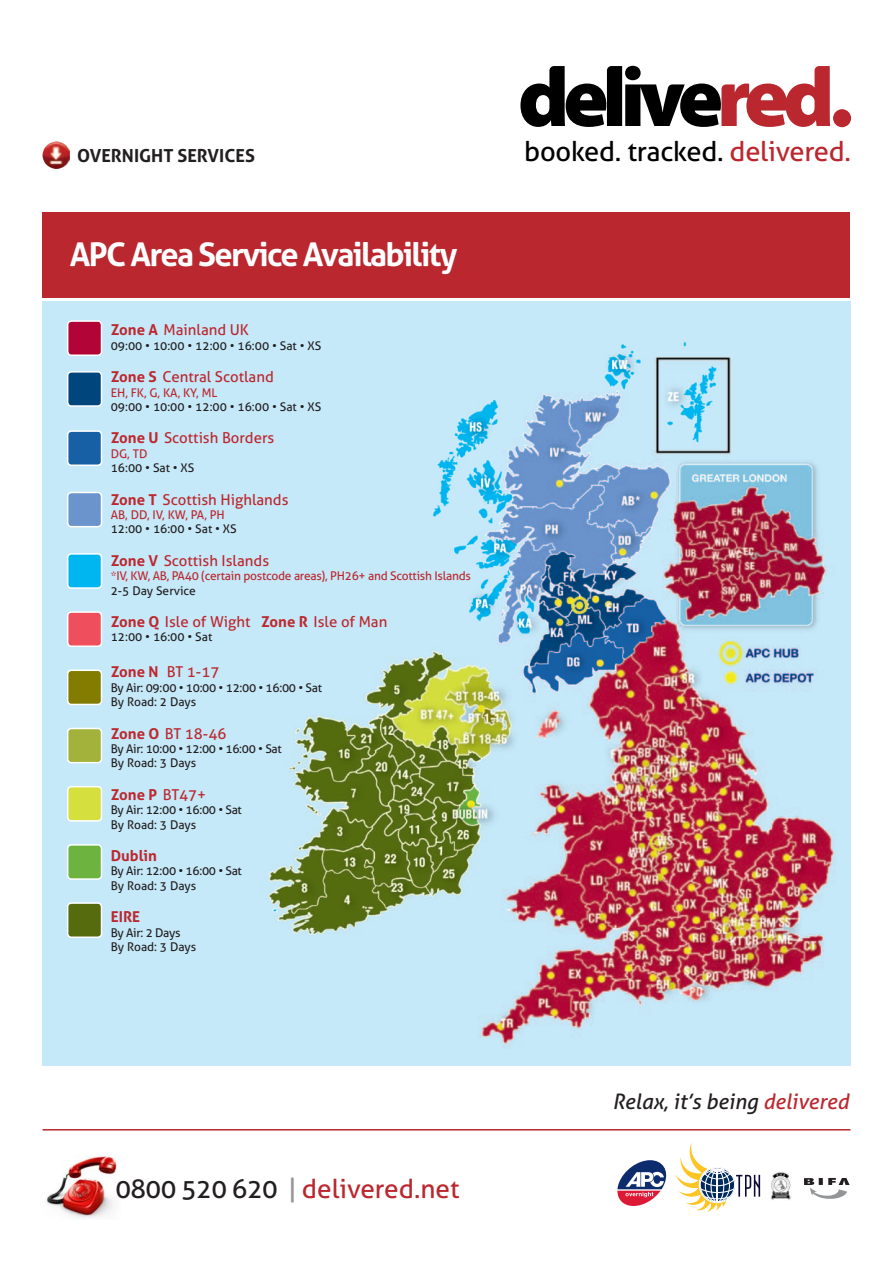
<style>
.page{position:relative;width:893px;height:1263px;background:#fff}
.page>*{position:absolute;margin:0;border:0;box-sizing:border-box;transform-origin:0 0}
.t1{font:700 32.55px "Aller";letter-spacing:-.05em;color:#fff}
.t2{font:27.3px "Aller";letter-spacing:-.01em;color:#000}
.t3{font:26.1px "Aller";letter-spacing:-.015em;color:#bb272e}
.t4{font:italic 21.15px "Aller";color:#231f20}
.t5{font:700 18px "Aller";color:#231f20}
.t6{font:15px "Aller";color:#bc282e}
.t7{font:700 15px "Aller";color:#bc282e}
.t8{font:12px/14.4px "Aller";letter-spacing:-.025em;color:#231f20}
.t9{font:12px/14.4px "Aller";color:#231f20}
.t10{font:12px "Aller";letter-spacing:-.02em;color:#bc282e}
.t11{font:12px "Aller";color:#bc282e}
.s1{color:#bb272e}
.s2{font-weight:700}
.s3{font-weight:400}
.s4{color:#231f20}
.s5{color:#939598}
</style>
<div class="page">
<img style="left:43px;top:302px;width:807px;height:763px">
<div style="left:833px;top:109px;width:18px;height:18px;background:#bb272e;border-radius:50%"></div>
<svg style="left:520px;top:66px;width:310px;height:61px"></svg>
<hr style="left:43px;top:1129px;width:807px;height:1px;background:#bb272e">
<img style="left:46px;top:1154px;width:71px;height:65px">
<img style="left:771px;top:1172px;width:20px;height:28px">
<svg style="left:804px;top:1178px;width:46px;height:21px"></svg>
<svg style="left:675px;top:1142px;width:85px;height:70px"></svg>
<hr style="left:717px;top:1170px;width:1px;height:32px;background:#fff">
<svg style="left:617px;top:1160px;width:50px;height:46px"></svg>
<div style="left:68px;top:321px;width:33px;height:34px;background:#b30437;border-radius:4px"></div>
<div style="left:67px;top:320px;width:35px;height:36px;border:2px solid #fff;border-radius:4px"></div>
<div style="left:68px;top:372px;width:33px;height:34px;background:#00457b;border-radius:4px"></div>
<div style="left:67px;top:371px;width:35px;height:36px;border:2px solid #fff;border-radius:4px"></div>
<div style="left:68px;top:431px;width:33px;height:34px;background:#1760a6;border-radius:4px"></div>
<div style="left:67px;top:430px;width:35px;height:36px;border:2px solid #fff;border-radius:4px"></div>
<div style="left:68px;top:492px;width:33px;height:35px;background:#6b93cc;border-radius:4px"></div>
<div style="left:67px;top:492px;width:35px;height:35px;border:2px solid #fff;border-radius:4px"></div>
<div style="left:68px;top:554px;width:33px;height:34px;background:#00b6f0;border-radius:4px"></div>
<div style="left:67px;top:553px;width:35px;height:36px;border:2px solid #fff;border-radius:4px"></div>
<div style="left:68px;top:612px;width:33px;height:34px;background:#ef4f5c;border-radius:4px"></div>
<div style="left:67px;top:611px;width:35px;height:36px;border:2px solid #fff;border-radius:4px"></div>
<div style="left:68px;top:670px;width:33px;height:34px;background:#827c00;border-radius:4px"></div>
<div style="left:67px;top:669px;width:35px;height:36px;border:2px solid #fff;border-radius:4px"></div>
<div style="left:68px;top:728px;width:33px;height:35px;background:#a2b23a;border-radius:4px"></div>
<div style="left:67px;top:728px;width:35px;height:35px;border:2px solid #fff;border-radius:4px"></div>
<div style="left:68px;top:787px;width:33px;height:34px;background:#d5df3e;border-radius:4px"></div>
<div style="left:67px;top:786px;width:35px;height:36px;border:2px solid #fff;border-radius:4px"></div>
<div style="left:68px;top:845px;width:33px;height:34px;background:#6cb43f;border-radius:4px"></div>
<div style="left:67px;top:844px;width:35px;height:36px;border:2px solid #fff;border-radius:4px"></div>
<div style="left:68px;top:903px;width:33px;height:34px;background:#556b0e;border-radius:4px"></div>
<div style="left:67px;top:902px;width:35px;height:36px;border:2px solid #fff;border-radius:4px"></div>
<div style="left:43px;top:213px;width:807px;height:85px;background:#bb272e"></div>
<img style="left:43px;top:142px;width:27px;height:27px">
<p class="t5" style="left:77px;top:144px;width:179px">OVERNIGHT SERVICES</p>
<h2 class="t2" style="left:524px;top:135px;width:328px">booked. tracked. <span class="s1">delivered.</span></h2>
<h1 class="t1" style="left:70px;top:235px;width:389px">APC Area Service Availability</h1>
<p class="t6" style="left:111px;top:321px;width:140px"><span class="s2">Zone A</span> Mainland UK</p>
<p class="t9" style="left:111px;top:338px;width:212px">09:00 • 10:00 • 12:00 • 16:00 • Sat • XS</p>
<p class="t6" style="left:111px;top:368px;width:165px"><span class="s2">Zone S</span> Central Scotland</p>
<p class="t10" style="left:111px;top:385px;width:108px">EH, FK, G, KA, KY, ML</p>
<p class="t9" style="left:111px;top:399px;width:212px">09:00 • 10:00 • 12:00 • 16:00 • Sat • XS</p>
<p class="t6" style="left:111px;top:429px;width:165px"><span class="s2">Zone U</span> Scottish Borders</p>
<p class="t10" style="left:111px;top:446px;width:38px">DG, TD</p>
<p class="t9" style="left:111px;top:461px;width:85px">16:00 • Sat • XS</p>
<p class="t6" style="left:111px;top:490px;width:179px"><span class="s2">Zone T</span> Scottish Highlands</p>
<p class="t11" style="left:111px;top:507px;width:116px">AB, DD, IV, KW, PA, PH</p>
<p class="t9" style="left:111px;top:522px;width:127px">12:00 • 16:00 • Sat • XS</p>
<p class="t6" style="left:111px;top:551px;width:160px"><span class="s2">Zone V</span> Scottish Islands</p>
<p class="t10" style="left:111px;top:569px;width:362px">*IV, KW, AB, PA40 (certain postcode areas), PH26+ and Scottish Islands</p>
<p class="t9" style="left:111px;top:583px;width:87px">2-5 Day Service</p>
<p class="t6" style="left:111px;top:612px;width:278px"><span class="s2">Zone Q</span> Isle of Wight <span class="s2">Zone R</span> Isle of Man</p>
<p class="t9" style="left:111px;top:630px;width:103px">12:00 • 16:00 • Sat</p>
<p class="t6" style="left:111px;top:663px;width:110px"><span class="s2">Zone N</span> BT 1-17</p>
<p class="t8" style="left:111px;top:680px;width:213px">By Air: 09:00 • 10:00 • 12:00 • 16:00 • Sat<br>By Road: 2 Days</p>
<p class="t6" style="left:111px;top:724px;width:117px"><span class="s2">Zone O</span> BT 18-46</p>
<p class="t8" style="left:111px;top:741px;width:173px">By Air: 10:00 • 12:00 • 16:00 • Sat<br>By Road: 3 Days</p>
<p class="t7" style="left:111px;top:785px;width:97px">Zone P <span class="s3">BT47+</span></p>
<p class="t8" style="left:111px;top:803px;width:133px">By Air: 12:00 • 16:00 • Sat<br>By Road: 3 Days</p>
<p class="t7" style="left:111px;top:846px;width:48px">Dublin</p>
<p class="t8" style="left:111px;top:864px;width:133px">By Air: 12:00 • 16:00 • Sat<br>By Road: 3 Days</p>
<p class="t7" style="left:111px;top:908px;width:31px">EIRE</p>
<p class="t9" style="left:111px;top:925px;width:87px">By Air: 2 Days<br>By Road: 3 Days</p>
<h3 class="t3" style="left:116px;top:1173px;width:346px"><span class="s4">0800 520 620</span> <span class="s5">|</span> delivered.net</h3>
<h3 class="t4" style="left:612px;top:1088px;width:238px">Relax, it’s being <span class="s1">delivered</span></h3>
</div>
